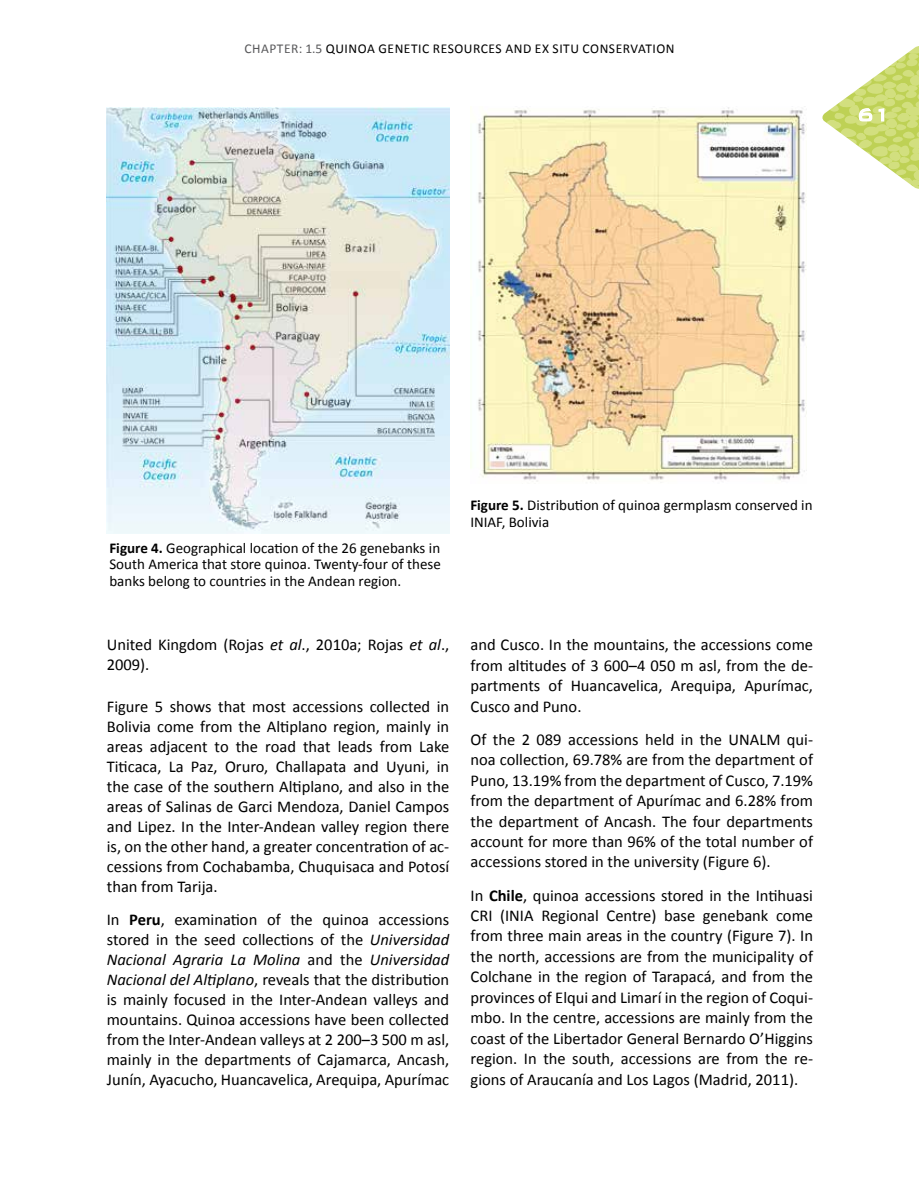
<style>
.page{position:relative;width:919px;height:1191px;background:#fff}
.page>*{position:absolute;margin:0;border:0;box-sizing:border-box;transform-origin:0 0}
.t1{font:300 22.5px "Bank Gothic BT";color:#fff}
.t2{font:16.5px/20px "Calibri";color:#000;text-align:justify}
.t3{font:15px/16.5px "Calibri";color:#000}
.t4{font:13.5px "Calibri";letter-spacing:.04em;color:#000}
.s1{color:#58585a}
.s2{font-weight:700}
.s3{font-style:italic}
</style>
<div class="page">
<svg style="left:822px;top:46px;width:97px;height:143px"></svg>
<img style="left:470px;top:107px;width:336px;height:375px">
<img style="left:107px;top:108px;width:342px;height:426px">
<p class="t4" style="left:244px;top:40px;width:143px"><span class="s1">CHAPTER: 1.5</span> QUINOA genetic</p>
<p class="t4" style="left:433px;top:40px;width:9px">resources</p>
<p class="t4" style="left:505px;top:40px;width:10px">and</p>
<p class="t4" style="left:535px;top:40px;width:25px">ex situ</p>
<p class="t4" style="left:582px;top:40px;width:9px">conservation</p>
<h1 class="t1" style="left:856px;top:103px;width:35px">61</h1>
<p class="t3" style="left:109px;top:539px;width:333px;text-align:justify"><span class="s2">Figure 4.</span> Geographical location of the 26 genebanks in South America that store quinoa. Twenty-four of these banks belong to countries in the Andean region.</p>
<p class="t2" style="left:107px;top:635px;width:344px">United Kingdom (Rojas <span class="s3">et al</span>., 2010a; Rojas <span class="s3">et al</span>.,<br>2009).</p>
<p class="t2" style="left:107px;top:696px;width:344px">Figure 5 shows that most accessions collected in Bolivia come from the Altiplano region, mainly in areas adjacent to the road that leads from Lake Titicaca, La Paz, Oruro, Challapata and Uyuni, in the case of the southern Altiplano, and also in the areas of Salinas de Garci Mendoza, Daniel Campos and Lipez. In the Inter-Andean valley region there is, on the other hand, a greater concentration of ac&shy;cessions from Cochabamba, Chuquisaca and Potosí than from Tarija.</p>
<p class="t2" style="left:107px;top:909px;width:344px">In <span class="s2">Peru</span>, examination of the quinoa accessions stored in the seed collections of the <span class="s3">Universidad Nacional Agraria La Molina</span> and the <span class="s3">Universidad Nacional del Altiplano</span>, reveals that the distribution is mainly focused in the Inter-Andean valleys and mountains. Quinoa accessions have been collected from the Inter-Andean valleys at 2 200–3 500 m asl, mainly in the departments of Cajamarca, Ancash, Junín, Ayacucho, Huancavelica, Arequipa, Apurímac</p>
<p class="t3" style="left:470px;top:497px;width:344px"><span class="s2">Figure 5.</span> Distribution of quinoa germplasm conserved in<br>INIAF, Bolivia</p>
<p class="t2" style="left:470px;top:634px;width:344px;line-height:20.4px">and Cusco. In the mountains, the accessions come from altitudes of 3 600–4 050 m asl, from the de&shy;partments of Huancavelica, Arequipa, Apurímac, Cusco and Puno.</p>
<p class="t2" style="left:470px;top:729px;width:344px;line-height:20.4px">Of the 2 089 accessions held in the UNALM qui&shy;noa collection, 69.78% are from the department of Puno, 13.19% from the department of Cusco, 7.19% from the department of Apurímac and 6.28% from the department of Ancash. The four departments account for more than 96% of the total number of accessions stored in the university (Figure 6).</p>
<p class="t2" style="left:470px;top:885px;width:344px;line-height:20.4px">In <span class="s2">Chile</span>, quinoa accessions stored in the Intihuasi CRI (INIA Regional Centre) base genebank come from three main areas in the country (Figure 7). In the north, accessions are from the municipality of Colchane in the region of Tarapacá, and from the provinces of Elqui and Limarí in the region of Coqui&shy;mbo. In the centre, accessions are mainly from the coast of the Libertador General Bernardo O’Higgins region. In the south, accessions are from the re&shy;gions of Araucanía and Los Lagos (Madrid, 2011).</p>
</div>
